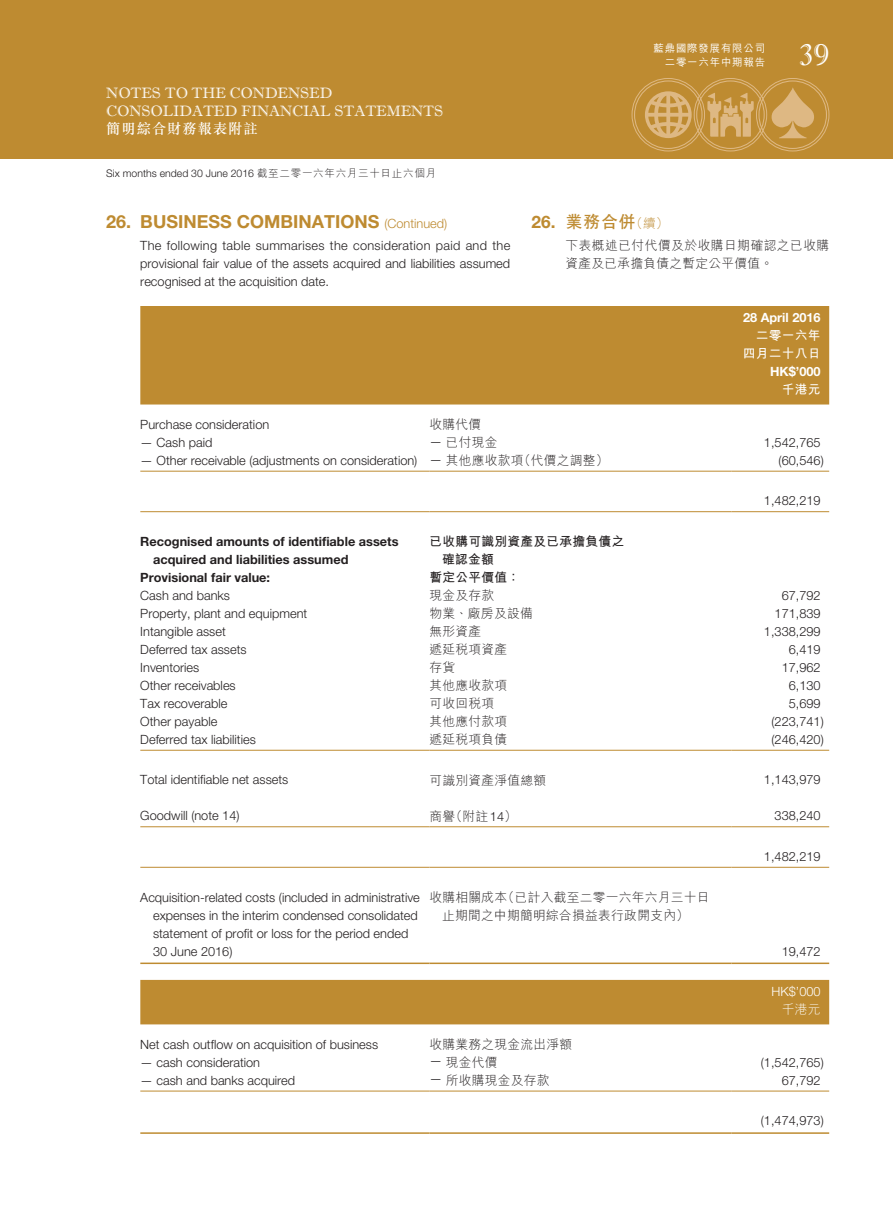
<style>
.page{position:relative;width:893px;height:1212px;background:#fff}
.page>*{position:absolute;margin:0;border:0;box-sizing:border-box;transform-origin:0 0}
.t1{font:30px "Imprint MT Shadow";color:#fff}
._01_H1_E{font:700 18px "Helvetica Neue LT Std";color:#be8b31}
._001_H1_C{font:700 17.25px "C Hei 2 HK";color:#be8b31}
.t2{font:15px/18px "Imprint MT Shadow";color:#fff}
.t3{font:500 14.25px "M Sung HK";letter-spacing:.07em;color:#fff}
._50_Table_txt{font:300 12.75px/18px "Helvetica Neue LT Std";color:#231f20}
._50_Table_txt-2{font:300 12.75px "M Hei HK";letter-spacing:.02em;color:#231f20}
._00_txt_E{font:300 12.75px/18px "Helvetica Neue LT Std";color:#231f20;text-align:justify}
._50_Table_txt-3{font:700 12.75px "Helvetica Neue LT Std";color:#231f20}
._000_txt_C{font:300 12.75px/18px "M Hei HK";letter-spacing:.035em;color:#231f20}
._50_Table_txt-4{font:700 12.75px "M Hei HK";letter-spacing:.02em;color:#231f20}
._50_Table_txt-5{font:700 12.75px "Helvetica Neue LT Std";color:#fff}
._50_Table_txt-6{font:700 12.75px "M Hei HK";letter-spacing:.02em;color:#fff}
._50_Table_txt-7{font:300 12.75px "Helvetica Neue LT Std";color:#fff}
._50_Table_txt-8{font:300 12.75px "M Hei HK";color:#fff}
.t4{font:300 10.5px "Helvetica Neue LT Std";color:#231f20}
.t5{font:500 10.5px/13.5px "M Hei HK";letter-spacing:.07em;color:#fff;text-align:right}
.s1{font-family:"M Hei HK"}
.s2{font-weight:300;font-size:12.75px}
.s3{font-family:"Helvetica Neue LT Std"}
.s4{font-family:"M Hei HK";font-weight:300;font-size:12.75px}
</style>
<div class="page">
<div style="left:0;top:0;width:893px;height:159px;background:#be8b31"></div>
<div style="left:756px;top:78px;width:73px;height:73px;border:1px solid #deb883;border-radius:50%"></div>
<div style="left:758px;top:80px;width:69px;height:69px;border:1px solid #deb883;border-radius:50%"></div>
<div style="left:694px;top:78px;width:73px;height:73px;border:1px solid #deb883;border-radius:50%"></div>
<div style="left:696px;top:80px;width:69px;height:69px;border:1px solid #deb883;border-radius:50%"></div>
<svg style="left:707px;top:93px;width:47px;height:44px"></svg>
<svg style="left:771px;top:87px;width:43px;height:51px"></svg>
<div style="left:632px;top:78px;width:73px;height:73px;border:1px solid #deb883;border-radius:50%"></div>
<div style="left:634px;top:80px;width:68px;height:69px;border:1px solid #deb883;border-radius:50%"></div>
<svg style="left:645px;top:91px;width:47px;height:47px"></svg>
<div style="left:140px;top:306px;width:689px;height:98px;background:#be8b31"></div>
<hr style="left:140px;top:471px;width:289px;height:1px;background:#be8b31">
<hr style="left:429px;top:471px;width:302px;height:1px;background:#be8b31">
<hr style="left:731px;top:471px;width:98px;height:1px;background:#be8b31">
<hr style="left:140px;top:511px;width:289px;height:1px;background:#be8b31">
<hr style="left:429px;top:511px;width:302px;height:1px;background:#be8b31">
<hr style="left:731px;top:511px;width:98px;height:1px;background:#be8b31">
<hr style="left:140px;top:750px;width:289px;height:1px;background:#be8b31">
<hr style="left:429px;top:750px;width:302px;height:1px;background:#be8b31">
<hr style="left:731px;top:750px;width:98px;height:1px;background:#be8b31">
<hr style="left:140px;top:826px;width:289px;height:1px;background:#be8b31">
<hr style="left:429px;top:826px;width:302px;height:1px;background:#be8b31">
<hr style="left:731px;top:826px;width:98px;height:1px;background:#be8b31">
<hr style="left:140px;top:867px;width:289px;height:1px;background:#be8b31">
<hr style="left:429px;top:867px;width:302px;height:1px;background:#be8b31">
<hr style="left:731px;top:867px;width:98px;height:1px;background:#be8b31">
<hr style="left:140px;top:962px;width:289px;height:2px;background:#be8b31">
<hr style="left:429px;top:962px;width:302px;height:2px;background:#be8b31">
<hr style="left:731px;top:962px;width:98px;height:2px;background:#be8b31">
<div style="left:140px;top:980px;width:689px;height:44px;background:#be8b31"></div>
<hr style="left:140px;top:1091px;width:289px;height:1px;background:#be8b31">
<hr style="left:429px;top:1091px;width:302px;height:1px;background:#be8b31">
<hr style="left:731px;top:1091px;width:98px;height:1px;background:#be8b31">
<hr style="left:140px;top:1132px;width:289px;height:2px;background:#be8b31">
<hr style="left:429px;top:1132px;width:302px;height:2px;background:#be8b31">
<hr style="left:731px;top:1132px;width:98px;height:2px;background:#be8b31">
<p class="t2" style="left:106px;top:84px;width:338px">NOTES TO THE CONDENSED<br>CONSOLIDATED FINANCIAL STATEMENTS</p>
<p class="t3" style="left:106px;top:119px;width:153px">簡明綜合財務報表附註</p>
<p class="t4" style="left:106px;top:166px;width:331px">Six months ended 30 June 2016 <span class="s1">截至二零一六年六月三十日止六個月</span></p>
<p class="_01_H1_E" style="left:106px;top:210px;width:342px">26. BUSINESS COMBINATIONS <span class="s2">(Continued)</span></p>
<p class="_00_txt_E" style="left:140px;top:236px;width:371px">The following table summarises the consideration paid and the provisional fair value of the assets acquired and liabilities assumed recognised at the acquisition date.</p>
<p class="t5" style="left:654px;top:41px;width:113px">藍鼎國際發展有限公司二零一六年中期報告</p>
<h1 class="t1" style="left:799px;top:37px;width:32px">39</h1>
<p class="_001_H1_C" style="left:531px;top:213px;width:138px"><span class="s3">26.</span> 業務合併<span class="s4">（續）</span></p>
<p class="_000_txt_C" style="left:566px;top:236px;width:265px">下表概述已付代價及於收購日期確認之已收購資產及已承擔負債之暫定公平價值。</p>
<p class="_50_Table_txt-5" style="left:743px;top:309px;width:79px">28 April 2016</p>
<p class="_50_Table_txt-6" style="left:756px;top:326px;width:66px">二零一六年</p>
<p class="_50_Table_txt-6" style="left:743px;top:344px;width:79px">四月二十八日</p>
<p class="_50_Table_txt-5" style="left:770px;top:363px;width:52px">HK$’000</p>
<p class="_50_Table_txt-6" style="left:782px;top:380px;width:40px">千港元</p>
<p class="_50_Table_txt" style="left:140px;top:415px;width:130px">Purchase consideration</p>
<p class="_50_Table_txt-2" style="left:429px;top:418px;width:53px">收購代價</p>
<p class="_50_Table_txt" style="left:140px;top:433px;width:74px">— Cash paid</p>
<p class="_50_Table_txt-2" style="left:429px;top:436px;width:70px"><span class="s3">—</span> 已付現金</p>
<p class="_50_Table_txt" style="left:764px;top:433px;width:58px">1,542,765</p>
<p class="_50_Table_txt" style="left:140px;top:451px;width:279px">— Other receivable (adjustments on consideration)</p>
<p class="_50_Table_txt-2" style="left:429px;top:454px;width:180px"><span class="s3">—</span> 其他應收款項（代價之調整）</p>
<p class="_50_Table_txt" style="left:779px;top:451px;width:47px">(60,546)</p>
<p class="_50_Table_txt" style="left:764px;top:492px;width:58px">1,482,219</p>
<p class="_50_Table_txt-3" style="left:140px;top:533px;width:260px">Recognised amounts of identifiable assets</p>
<p class="_50_Table_txt-3" style="left:153px;top:551px;width:197px">acquired and liabilities assumed</p>
<p class="_50_Table_txt-4" style="left:429px;top:532px;width:196px">已收購可識別資產及已承擔負債之</p>
<p class="_50_Table_txt-4" style="left:442px;top:550px;width:53px">確認金額</p>
<p class="_50_Table_txt-3" style="left:140px;top:569px;width:131px">Provisional fair value:</p>
<p class="_50_Table_txt-4" style="left:429px;top:568px;width:92px">暫定公平價值：</p>
<p class="_50_Table_txt" style="left:140px;top:586px;width:91px">Cash and banks</p>
<p class="_50_Table_txt-2" style="left:429px;top:589px;width:66px">現金及存款</p>
<p class="_50_Table_txt" style="left:782px;top:586px;width:40px">67,792</p>
<p class="_50_Table_txt" style="left:140px;top:604px;width:168px">Property, plant and equipment</p>
<p class="_50_Table_txt-2" style="left:429px;top:607px;width:105px">物業、廠房及設備</p>
<p class="_50_Table_txt" style="left:775px;top:604px;width:48px">171,839</p>
<p class="_50_Table_txt" style="left:140px;top:622px;width:87px">Intangible asset</p>
<p class="_50_Table_txt-2" style="left:429px;top:625px;width:53px">無形資產</p>
<p class="_50_Table_txt" style="left:764px;top:622px;width:58px">1,338,299</p>
<p class="_50_Table_txt" style="left:140px;top:640px;width:108px">Deferred tax assets</p>
<p class="_50_Table_txt-2" style="left:429px;top:643px;width:79px">遞延稅項資產</p>
<p class="_50_Table_txt" style="left:789px;top:640px;width:33px">6,419</p>
<p class="_50_Table_txt" style="left:140px;top:658px;width:61px">Inventories</p>
<p class="_50_Table_txt-2" style="left:429px;top:661px;width:27px">存貨</p>
<p class="_50_Table_txt" style="left:782px;top:658px;width:40px">17,962</p>
<p class="_50_Table_txt" style="left:140px;top:676px;width:97px">Other receivables</p>
<p class="_50_Table_txt-2" style="left:429px;top:679px;width:79px">其他應收款項</p>
<p class="_50_Table_txt" style="left:789px;top:676px;width:33px">6,130</p>
<p class="_50_Table_txt" style="left:140px;top:694px;width:89px">Tax recoverable</p>
<p class="_50_Table_txt-2" style="left:429px;top:697px;width:66px">可收回稅項</p>
<p class="_50_Table_txt" style="left:789px;top:694px;width:33px">5,699</p>
<p class="_50_Table_txt" style="left:140px;top:712px;width:78px">Other payable</p>
<p class="_50_Table_txt-2" style="left:429px;top:715px;width:79px">其他應付款項</p>
<p class="_50_Table_txt" style="left:771px;top:712px;width:54px">(223,741)</p>
<p class="_50_Table_txt" style="left:140px;top:730px;width:117px">Deferred tax liabilities</p>
<p class="_50_Table_txt-2" style="left:429px;top:733px;width:79px">遞延稅項負債</p>
<p class="_50_Table_txt" style="left:771px;top:730px;width:54px">(246,420)</p>
<p class="_50_Table_txt" style="left:140px;top:771px;width:150px">Total identifiable net assets</p>
<p class="_50_Table_txt-2" style="left:429px;top:774px;width:118px">可識別資產淨值總額</p>
<p class="_50_Table_txt" style="left:764px;top:771px;width:58px">1,143,979</p>
<p class="_50_Table_txt" style="left:140px;top:807px;width:101px">Goodwill (note 14)</p>
<p class="_50_Table_txt-2" style="left:429px;top:810px;width:89px">商譽（附註<span class="s3">14</span>）</p>
<p class="_50_Table_txt" style="left:775px;top:807px;width:48px">338,240</p>
<p class="_50_Table_txt" style="left:764px;top:847px;width:58px">1,482,219</p>
<p class="_50_Table_txt" style="left:153px;top:888px;width:268px;text-indent:-13px">Acquisition-related costs (included in administrative expenses in the interim condensed consolidated statement of profit or loss for the period ended 30 June 2016)</p>
<p class="_50_Table_txt-2" style="left:429px;top:891px;width:281px">收購相關成本（已計入截至二零一六年六月三十日</p>
<p class="_50_Table_txt-2" style="left:442px;top:909px;width:248px">止期間之中期簡明綜合損益表行政開支內）</p>
<p class="_50_Table_txt" style="left:782px;top:942px;width:40px">19,472</p>
<p class="_50_Table_txt-7" style="left:771px;top:983px;width:51px">HK$’000</p>
<p class="_50_Table_txt-8" style="left:782px;top:1003px;width:40px">千港元</p>
<p class="_50_Table_txt" style="left:140px;top:1035px;width:239px">Net cash outflow on acquisition of business</p>
<p class="_50_Table_txt-2" style="left:429px;top:1038px;width:144px">收購業務之現金流出淨額</p>
<p class="_50_Table_txt" style="left:140px;top:1053px;width:121px">— cash consideration</p>
<p class="_50_Table_txt-2" style="left:429px;top:1056px;width:70px"><sup>—</sup> 現金代價</p>
<p class="_50_Table_txt" style="left:761px;top:1053px;width:64px">(1,542,765)</p>
<p class="_50_Table_txt" style="left:140px;top:1071px;width:156px">— cash and banks acquired</p>
<p class="_50_Table_txt-2" style="left:429px;top:1074px;width:122px"><sup>—</sup> 所收購現金及存款</p>
<p class="_50_Table_txt" style="left:782px;top:1071px;width:40px">67,792</p>
<p class="_50_Table_txt" style="left:761px;top:1111px;width:64px">(1,474,973)</p>
</div>
